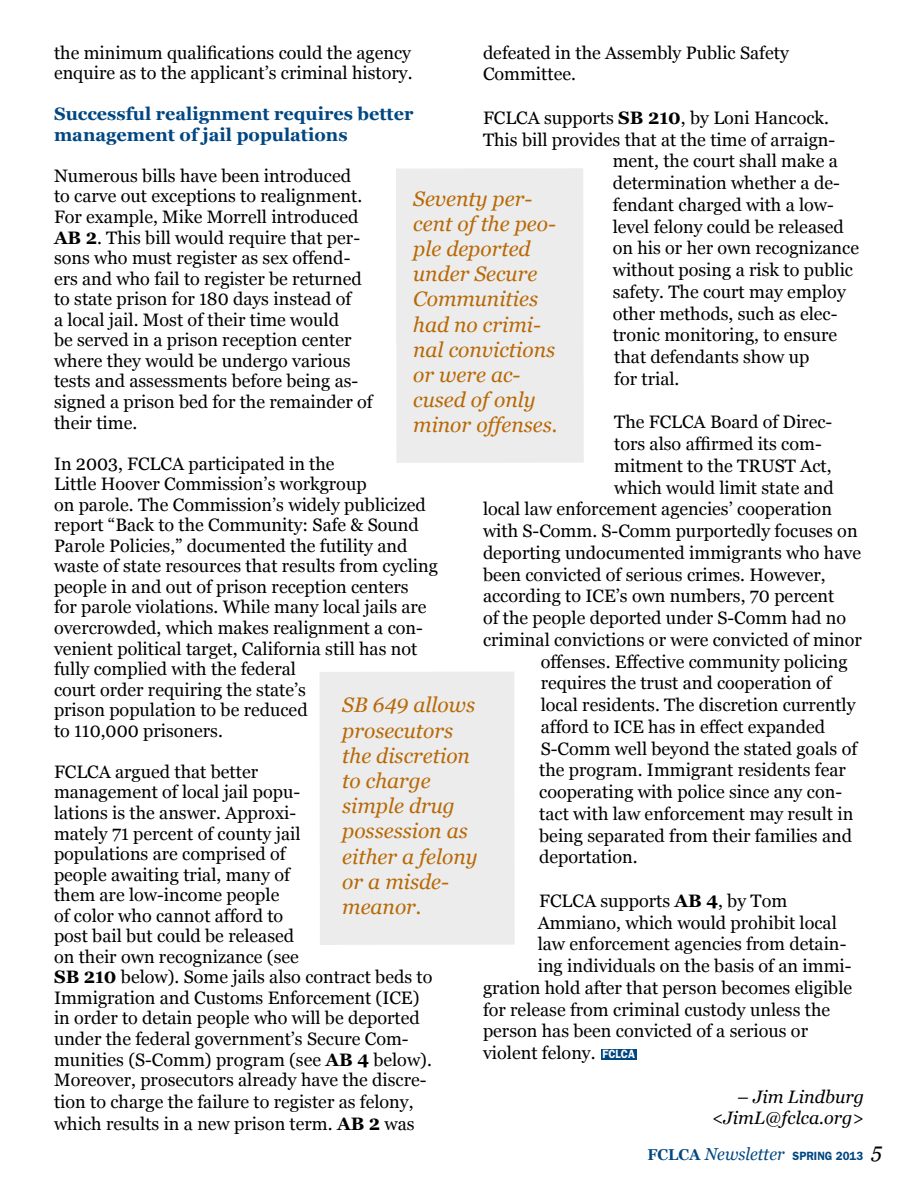
<style>
.page{position:relative;width:918px;height:1188px;background:#fff}
.page>*{position:absolute;margin:0;border:0;box-sizing:border-box;transform-origin:0 0}
.t1{font:italic 21px/25.2px "Georgia";color:#b86905}
.t2{font:18px/20.5px "Georgia";color:#000}
.t3{font:700 18px/20.5px "Georgia";color:#004782}
.t4{font:italic 18px/21.8px "Georgia";color:#000;text-align:right}
.t5{font:italic 17.25px "Georgia";color:#004782;scale:.95 1}
.t6{font:600 12px "Franklin Gothic";color:#fff;scale:.9 1}
.s1{font-weight:700}
.s2{font-weight:700;font-style:normal;font-size:15.75px}
.s3{font-family:"Franklin Gothic";font-weight:600;font-style:normal;font-size:12px}
.s4{font-size:21px;color:#000}
</style>
<div class="page">
<div style="left:320px;top:672px;width:195px;height:273px;background:#ececed"></div>
<div style="left:396px;top:168px;width:188px;height:295px;background:#ececed"></div>
<div style="left:601px;top:1049px;width:36px;height:11px;background:#004782"></div>
<p class="t2" style="left:54px;top:42px;width:360px">the minimum qualifications could the agency enquire as to the applicant’s criminal history.</p>
<p class="t3" style="left:54px;top:104px;width:361px">Successful realignment requires better management of jail populations</p>
<p class="t2" style="left:54px;top:165px;width:320px">Numerous bills have been introduced<br>to carve out exceptions to realignment.<br>For example, Mike Morrell introduced <span class="s1">AB 2</span>. This bill would require that per&shy;sons who must register as sex offend&shy;ers and who fail to register be returned to state prison for 180 days instead of<br>a local jail. Most of their time would<br>be served in a prison reception center where they would be undergo various tests and assessments before being as&shy;signed a prison bed for the remainder of their time.</p>
<p class="t2" style="left:54px;top:453px;width:385px">In 2003, FCLCA participated in the<br>Little Hoover Commission’s workgroup<br>on parole. The Commission’s widely publicized report “Back to the Community: Safe &amp; Sound Parole Policies,” documented the futility and waste of state resources that results from cycling people in and out of prison reception centers<br>for parole violations. While many local jails are overcrowded, which makes realignment a con&shy;venient political target, California still has not fully complied with the federal<br>court order requiring the state’s<br>prison population to be reduced<br>to 110,000 prisoners.</p>
<p class="t2" style="left:54px;top:761px;width:380px">FCLCA argued that better<br>management of local jail popu-<br>lations is the answer. Approxi-<br>mately 71 percent of county jail<br>populations are comprised of<br>people awaiting trial, many of<br>them are low-income people<br>of color who cannot afford to<br>post bail but could be released<br>on their own recognizance (see<br><span class="s1">SB 210</span> below). Some jails also contract beds to Immigration and Customs Enforcement (ICE) in order to detain people who will be deported under the federal government’s Secure Com&shy;munities (S-Comm) program (see <span class="s1">AB 4</span> below).<br>Moreover, prosecutors already have the discre&shy;tion to charge the failure to register as felony, which results in a new prison term. <span class="s1">AB 2</span> was</p>
<p class="t2" style="left:483px;top:41px;width:307px;line-height:21.8px">defeated in the Assembly Public Safety<br>Committee.</p>
<p class="t2" style="left:483px;top:107px;width:348px">FCLCA supports <span class="s1">SB 210</span>, by Loni Hancock.</p>
<p class="t2" style="left:483px;top:129px;width:354px">This bill provides that at the time of arraign-</p>
<p class="t2" style="left:613px;top:151px;width:227px">ment, the court shall make a</p>
<p class="t2" style="left:613px;top:173px;width:229px">determination whether a de-</p>
<p class="t2" style="left:613px;top:194px;width:223px">fendant charged with a low-</p>
<p class="t2" style="left:613px;top:216px;width:233px">level felony could be released</p>
<p class="t2" style="left:613px;top:238px;width:248px">on his or her own recognizance</p>
<p class="t2" style="left:613px;top:260px;width:242px">without posing a risk to public</p>
<p class="t2" style="left:613px;top:281px;width:235px">safety. The court may employ</p>
<p class="t2" style="left:613px;top:303px;width:226px">other methods, such as elec-</p>
<p class="t2" style="left:613px;top:325px;width:226px">tronic monitoring, to ensure</p>
<p class="t2" style="left:614px;top:347px;width:197px">that defendants show up</p>
<p class="t2" style="left:614px;top:368px;width:67px">for trial.</p>
<p class="t2" style="left:614px;top:412px;width:220px">The FCLCA Board of Direc-</p>
<p class="t2" style="left:614px;top:434px;width:209px">tors also affirmed its com-</p>
<p class="t2" style="left:614px;top:455px;width:219px">mitment to the TRUST Act,</p>
<p class="t2" style="left:614px;top:477px;width:221px">which would limit state and</p>
<p class="t2" style="left:483px;top:499px;width:351px">local law enforcement agencies’ cooperation</p>
<p class="t2" style="left:483px;top:521px;width:376px">with S-Comm. S-Comm purportedly focuses on</p>
<p class="t2" style="left:483px;top:542px;width:380px">deporting undocumented immigrants who have</p>
<p class="t2" style="left:483px;top:564px;width:344px">been convicted of serious crimes. However,</p>
<p class="t2" style="left:483px;top:586px;width:353px">according to ICE’s own numbers, 70 percent</p>
<p class="t2" style="left:483px;top:608px;width:365px">of the people deported under S-Comm had no</p>
<p class="t2" style="left:483px;top:629px;width:381px">criminal convictions or were convicted of minor</p>
<p class="t2" style="left:541px;top:651px;width:308px">offenses. Effective community policing</p>
<p class="t2" style="left:541px;top:673px;width:293px">requires the trust and cooperation of</p>
<p class="t2" style="left:541px;top:695px;width:316px">local residents. The discretion currently</p>
<p class="t2" style="left:541px;top:716px;width:286px">afford to ICE has in effect expanded</p>
<p class="t2" style="left:541px;top:738px;width:318px">S-Comm well beyond the stated goals of</p>
<p class="t2" style="left:539px;top:760px;width:308px">the program. Immigrant residents fear</p>
<p class="t2" style="left:539px;top:782px;width:304px">cooperating with police since any con-</p>
<p class="t2" style="left:539px;top:803px;width:316px">tact with law enforcement may result in</p>
<p class="t2" style="left:539px;top:825px;width:314px">being separated from their families and</p>
<p class="t2" style="left:539px;top:847px;width:100px">deportation.</p>
<p class="t2" style="left:539px;top:890px;width:250px">FCLCA supports <span class="s1">AB 4</span>, by Tom</p>
<p class="t2" style="left:538px;top:912px;width:301px">Ammiano, which would prohibit local</p>
<p class="t2" style="left:538px;top:934px;width:310px">law enforcement agencies from detain-</p>
<p class="t2" style="left:538px;top:956px;width:315px">ing individuals on the basis of an immi-</p>
<p class="t2" style="left:483px;top:977px;width:371px">gration hold after that person becomes eligible</p>
<p class="t2" style="left:483px;top:999px;width:349px">for release from criminal custody unless the</p>
<p class="t2" style="left:483px;top:1021px;width:327px">person has been convicted of a serious or</p>
<p class="t2" style="left:483px;top:1043px;width:114px">violent felony.</p>
<p class="t4" style="left:712px;top:1085px;width:154px">– Jim Lindburg &lt;JimL@fclca.org&gt;</p>
<p class="t1" style="left:413px;top:186px;width:146px">Seventy per&shy;cent of the peo&shy;ple deported under Secure<br>Communities had no crimi&shy;nal convictions or were ac&shy;cused of only minor offenses.</p>
<p class="t1" style="left:342px;top:692px;width:137px">SB 649 allows prosecutors the discretion to charge simple drug possession as either a felony or a misde&shy;meanor.</p>
<p class="t6" style="left:603px;top:1047px;width:38px">FCLCA</p>
<p class="t5" style="left:648px;top:1144px;width:248px"><span class="s2">FCLCA</span> Newsletter <span class="s3">SPRING 2013</span> <span class="s4">5</span></p>
</div>
